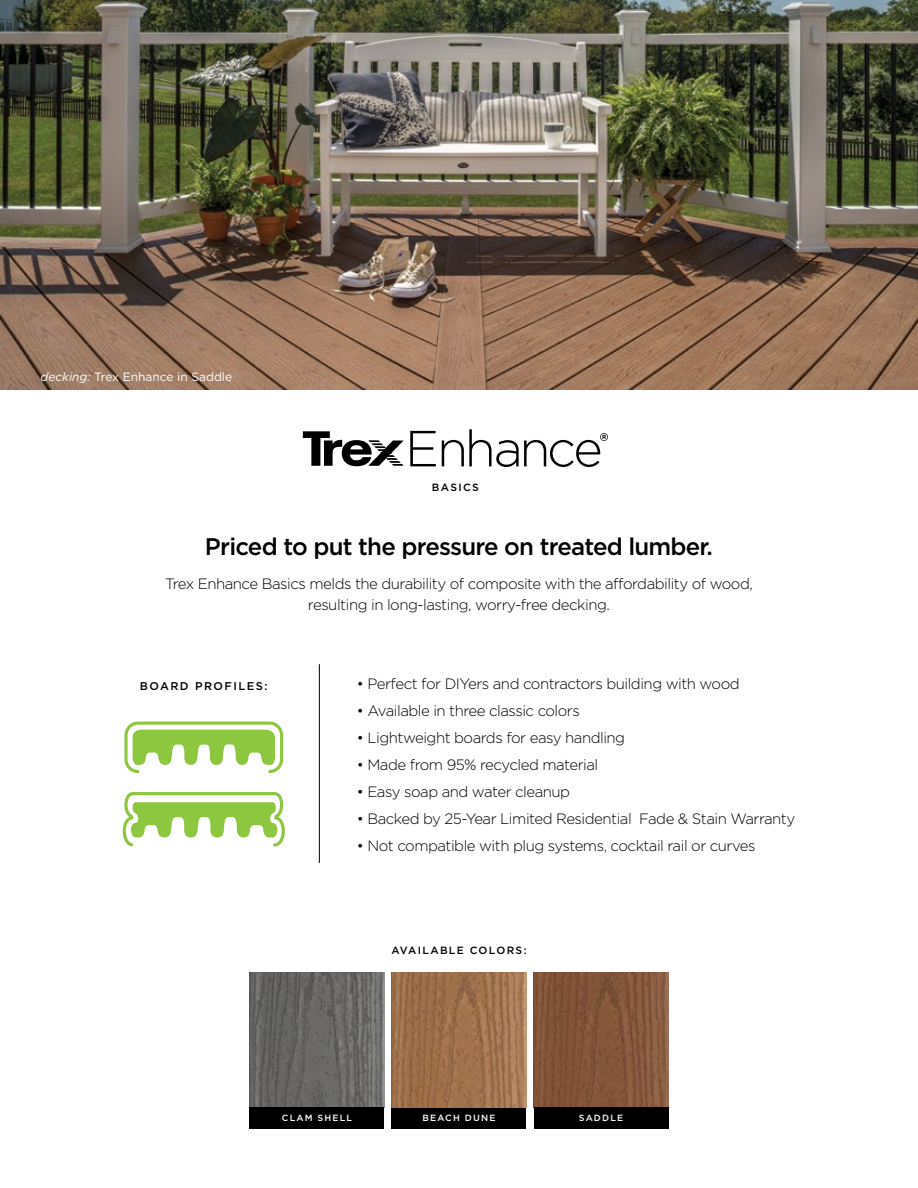
<style>
.page{position:relative;width:918px;height:1188px;background:#fff}
.page>*{position:absolute;margin:0;border:0;box-sizing:border-box;transform-origin:0 0}
.t1{font:500 24px "Gotham";letter-spacing:-.035em;color:#000}
.t2{font:300 15px/21px "Gotham HTF";letter-spacing:-.035em;color:#000;text-align:center}
.t3{font:12px "Gotham HTF";color:#fff}
.t4{font:500 11.25px "Gotham";letter-spacing:.13em;color:#000}
.t5{font:500 10.5px "Gotham";letter-spacing:.13em;color:#000}
.t6{font:500 9px "Gotham";letter-spacing:.13em;color:#fff}
.s1{font-style:italic}
</style>
<div class="page">
<img style="left:0;top:0;width:918px;height:390px">
<div style="left:392px;top:1107px;width:134px;height:22px;background:#000"></div>
<img style="left:392px;top:972px;width:134px;height:135px">
<img style="left:534px;top:972px;width:135px;height:135px">
<div style="left:534px;top:1107px;width:135px;height:22px;background:#000"></div>
<hr style="left:319px;top:664px;width:1px;height:199px;background:#000">
<img style="left:249px;top:972px;width:135px;height:135px">
<div style="left:249px;top:1107px;width:135px;height:22px;background:#000"></div>
<svg style="left:410px;top:431px;width:26px;height:35px"></svg>
<svg style="left:303px;top:431px;width:101px;height:35px"></svg>
<svg style="left:442px;top:429px;width:166px;height:38px"></svg>
<svg style="left:122px;top:721px;width:163px;height:126px"></svg>
<p class="t3" style="left:40px;top:370px;width:193px"><span class="s1">decking:</span> Trex Enhance in Saddle</p>
<p class="t5" style="left:432px;top:481px;width:49px">BASICS</p>
<h1 class="t1" style="left:205px;top:533px;width:510px">Priced to put the pressure on treated lumber.</h1>
<p class="t2" style="left:165px;top:573px;width:589px">Trex Enhance Basics melds the durability of composite with the affordability of wood, resulting in long-lasting, worry-free decking.</p>
<p class="t4" style="left:140px;top:680px;width:129px">BOARD PROFILES:</p>
<p class="t2" style="left:357px;top:673px;width:384px">• Perfect for DIYers and contractors building with wood</p>
<p class="t2" style="left:357px;top:700px;width:225px">• Available in three classic colors</p>
<p class="t2" style="left:357px;top:727px;width:270px">• Lightweight boards for easy handling</p>
<p class="t2" style="left:357px;top:754px;width:243px">• Made from 95% recycled material</p>
<p class="t2" style="left:357px;top:781px;width:215px">• Easy soap and water cleanup</p>
<p class="t2" style="left:357px;top:808px;width:440px">• Backed by 25-Year Limited Residential Fade &amp; Stain Warranty</p>
<p class="t2" style="left:357px;top:835px;width:400px">• Not compatible with plug systems, cocktail rail or curves</p>
<p class="t5" style="left:391px;top:944px;width:137px">AVAILABLE COLORS:</p>
<p class="t6" style="left:282px;top:1113px;width:72px">CLAM SHELL</p>
<p class="t6" style="left:423px;top:1113px;width:74px">BEACH DUNE</p>
<p class="t6" style="left:579px;top:1113px;width:46px">SADDLE</p>
</div>
